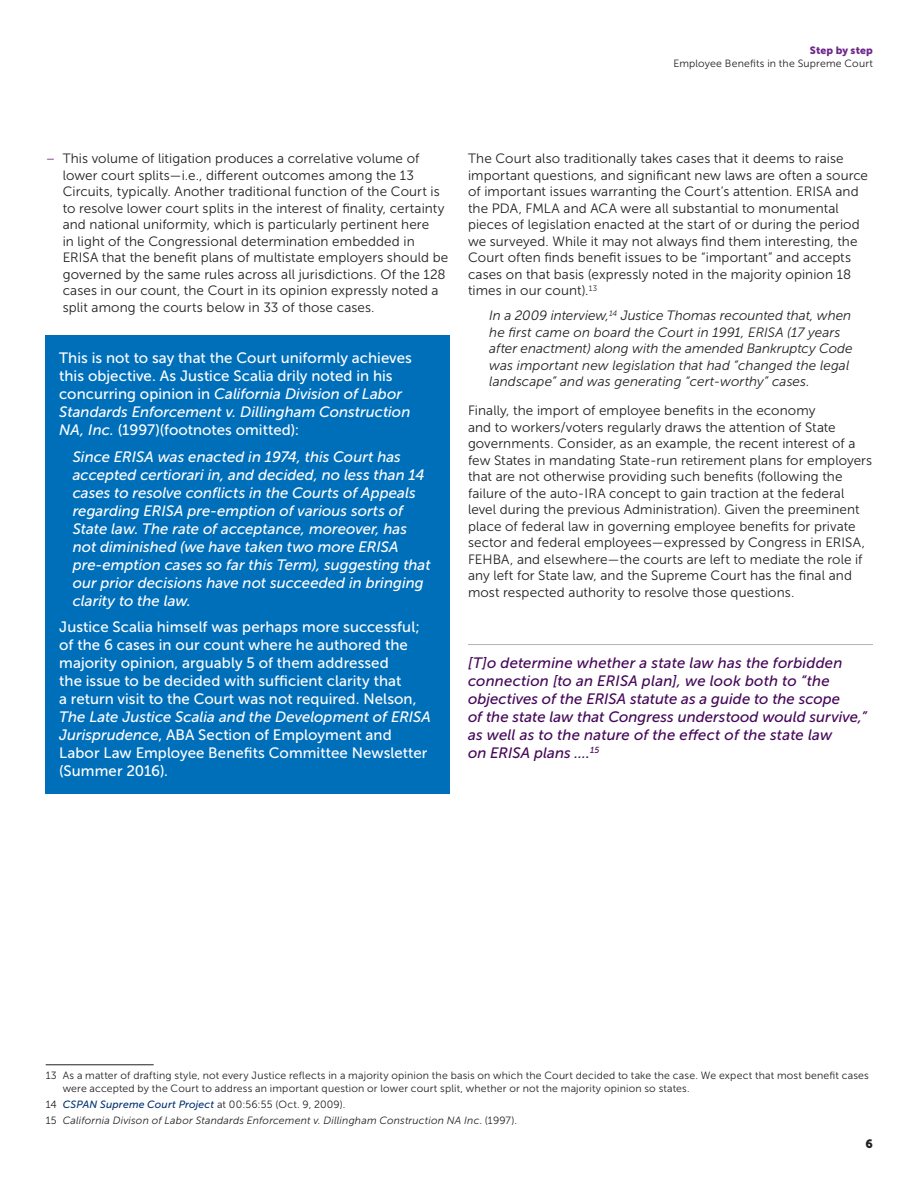
<style>
.page{position:relative;width:918px;height:1188px;background:#fff}
.page>*{position:absolute;margin:0;border:0;box-sizing:border-box;transform-origin:0 0}
.Blue_text_-_500{font:15px/18px "Museo Sans 500";letter-spacing:.005em;color:#fff}
.Blue_text_-_500-2{font:italic 15px/18px "Museo Sans 500";color:#fff}
.Body_Copy_MS_300_9_1{font:italic 15px/18px "Museo Sans 500";letter-spacing:.005em;color:#450758}
.Body_Copy_MS_300_9_1-2{font:13.5px/16.5px "Museo Sans 300";letter-spacing:.005em;color:#231f20}
.indent_section{font:italic 13.5px/16.5px "Museo Sans 300";color:#231f20}
.t1{font:12px "Museo Sans 900";color:#231f20}
.Legend_MS_300_7_9pt{font:10.5px/13.5px "Museo Sans 300";letter-spacing:.015em;color:#231f20}
.Legend_MS_300_7_9pt-2{font:italic 10.5px "Museo Sans 300";letter-spacing:.015em;color:#231f20}
.t2{font:10.5px "Museo Sans 900";letter-spacing:.015em;color:#6e278a}
.s1{color:#6e278a}
.s2{font-style:italic}
.s3{font-family:"Museo Sans 500";font-style:italic;color:#053474}
.s4{font-style:normal}
</style>
<div class="page">
<div style="left:46px;top:335px;width:404px;height:117px;background:#006fba"></div>
<div style="left:46px;top:433px;width:404px;height:190px;background:#006fba"></div>
<div style="left:46px;top:604px;width:404px;height:189px;background:#006fba"></div>
<hr style="left:46px;top:1064px;width:108px;height:1px;background:#231f20">
<hr style="left:468px;top:644px;width:405px;height:1px;background:#b1b4b5">
<p class="t2" style="left:810px;top:44px;width:65px">Step by step</p>
<p class="Legend_MS_300_7_9pt" style="left:673px;top:57px;width:201px">Employee Benefits in the Supreme Court</p>
<p class="Body_Copy_MS_300_9_1-2" style="left:63px;top:150px;width:387px;text-indent:-17px"><span class="s1">–</span> This volume of litigation produces a correlative volume of lower court splits—i.e., different outcomes among the 13<br>Circuits, typically. Another traditional function of the Court is to resolve lower court splits in the interest of finality, certainty and national uniformity, which is particularly pertinent here<br>in light of the Congressional determination embedded in ERISA that the benefit plans of multistate employers should be governed by the same rules across all jurisdictions. Of the 128 cases in our count, the Court in its opinion expressly noted a split among the courts below in 33 of those cases.</p>
<p class="Blue_text_-_500" style="left:59px;top:349px;width:354px">This is not to say that the Court uniformly achieves this objective. As Justice Scalia drily noted in his concurring opinion in <span class="s2">California Division of Labor Standards Enforcement v. Dillingham Construction NA, Inc.</span> (1997)(footnotes omitted):</p>
<p class="Blue_text_-_500-2" style="left:73px;top:448px;width:359px">Since ERISA was enacted in 1974, this Court has accepted certiorari in, and decided, no less than 14 cases to resolve conflicts in the Courts of Appeals regarding ERISA pre-emption of various sorts of State law. The rate of acceptance, moreover, has not diminished (we have taken two more ERISA pre-emption cases so far this Term), suggesting that our prior decisions have not succeeded in bringing clarity to the law.</p>
<p class="Blue_text_-_500" style="left:59px;top:618px;width:373px">Justice Scalia himself was perhaps more successful; of the 6 cases in our count where he authored the majority opinion, arguably 5 of them addressed<br>the issue to be decided with sufficient clarity that<br>a return visit to the Court was not required. Nelson, <span class="s2">The Late Justice Scalia and the Development of ERISA Jurisprudence</span>, ABA Section of Employment and Labor Law Employee Benefits Committee Newsletter (Summer 2016).</p>
<p class="Body_Copy_MS_300_9_1-2" style="left:468px;top:150px;width:402px">The Court also traditionally takes cases that it deems to raise important questions, and significant new laws are often a source of important issues warranting the Court’s attention. ERISA and the PDA, FMLA and ACA were all substantial to monumental pieces of legislation enacted at the start of or during the period we surveyed. While it may not always find them interesting, the Court often finds benefit issues to be “important” and accepts cases on that basis (expressly noted in the majority opinion 18 times in our count).<sup>13</sup></p>
<p class="indent_section" style="left:489px;top:307px;width:365px">In a 2009 interview,<sup>14</sup> Justice Thomas recounted that, when he first came on board the Court in 1991, ERISA (17 years after enactment) along with the amended Bankruptcy Code was important new legislation that had “changed the legal landscape” and was generating “cert-worthy” cases.</p>
<p class="Body_Copy_MS_300_9_1-2" style="left:468px;top:403px;width:406px">Finally, the import of employee benefits in the economy<br>and to workers/voters regularly draws the attention of State governments. Consider, as an example, the recent interest of a few States in mandating State-run retirement plans for employers that are not otherwise providing such benefits (following the failure of the auto-IRA concept to gain traction at the federal level during the previous Administration). Given the preeminent place of federal law in governing employee benefits for private sector and federal employees—expressed by Congress in ERISA, FEHBA, and elsewhere—the courts are left to mediate the role if any left for State law, and the Supreme Court has the final and most respected authority to resolve those questions.</p>
<p class="Body_Copy_MS_300_9_1" style="left:468px;top:654px;width:400px">[T]o determine whether a state law has the forbidden connection [to an ERISA plan], we look both to “the objectives of the ERISA statute as a guide to the scope<br>of the state law that Congress understood would survive,” as well as to the nature of the effect of the state law<br>on ERISA plans ….<sup>15</sup></p>
<p class="Legend_MS_300_7_9pt" style="left:63px;top:1068px;width:808px;text-indent:-17px">13 As a matter of drafting style, not every Justice reflects in a majority opinion the basis on which the Court decided to take the case. We expect that most benefit cases were accepted by the Court to address an important question or lower court split, whether or not the majority opinion so states.</p>
<p class="Legend_MS_300_7_9pt" style="left:46px;top:1098px;width:301px">14 <span class="s3">CSPAN Supreme Court Project</span> at 00:56:55 (Oct. 9, 2009).</p>
<p class="Legend_MS_300_7_9pt-2" style="left:46px;top:1115px;width:473px"><span class="s4">15</span> California Divison of Labor Standards Enforcement v. Dillingham Construction NA Inc<span class="s4">. (1997).</span></p>
<p class="t1" style="left:866px;top:1137px;width:9px">6</p>
</div>
